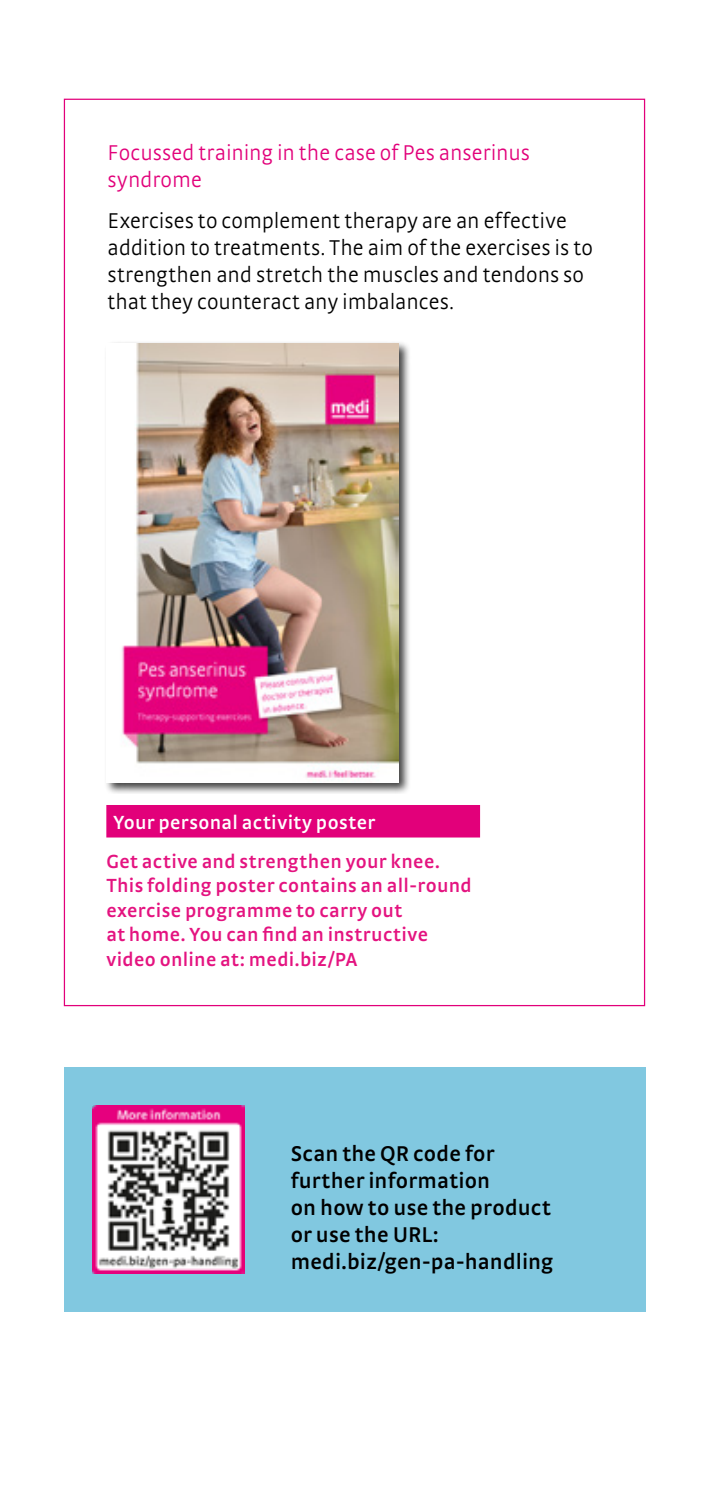
<style>
.page{position:relative;width:709px;height:1489px;background:#fff}
.page>*{position:absolute;margin:0;border:0;box-sizing:border-box;transform-origin:0 0}
.t1{font:300 22.5px/26.8px "medi Strada Pro";color:#000}
.t2{font:600 22.5px/26.8px "medi Strada Pro";letter-spacing:.005em;color:#000}
.t3{font:300 22.5px/26.8px "medi Strada Pro";letter-spacing:.005em;color:#e2007a}
.t4{font:600 20px/24.5px "medi Strada Pro";letter-spacing:.015em;color:#e41380}
.t5{font:600 20px "medi Strada Pro";letter-spacing:.02em;color:#fff}
</style>
<div class="page">
<div style="left:64px;top:1066px;width:581px;height:245px;background:#81c8e0"></div>
<div style="left:106px;top:805px;width:374px;height:32px;background:#e2007a"></div>
<div style="left:103px;top:340px;width:308px;height:454px;background:#000;opacity:.75"></div>
<img style="left:106px;top:343px;width:293px;height:439px">
<img style="left:93px;top:1105px;width:151px;height:168px">
<p class="t3" style="left:108px;top:139px;width:424px">Focussed training in the case of Pes anserinus syndrome</p>
<p class="t1" style="left:108px;top:207px;width:487px">Exercises to complement therapy are an effective addition to treatments. The aim of the exercises is to strengthen and stretch the muscles and tendons so that they counteract any imbalances.</p>
<p class="t5" style="left:113px;top:809px;width:263px">Your personal activity poster</p>
<p class="t4" style="left:106px;top:848px;width:367px">Get active and strengthen your knee.<br>This folding poster contains an all-round exercise programme to carry out<br>at home. You can find an instructive video online at: medi.biz/PA</p>
<p class="t2" style="left:291px;top:1139px;width:264px">Scan the QR code for further information<br>on how to use the product or use the URL: medi.biz/gen-pa-handling</p>
</div>
